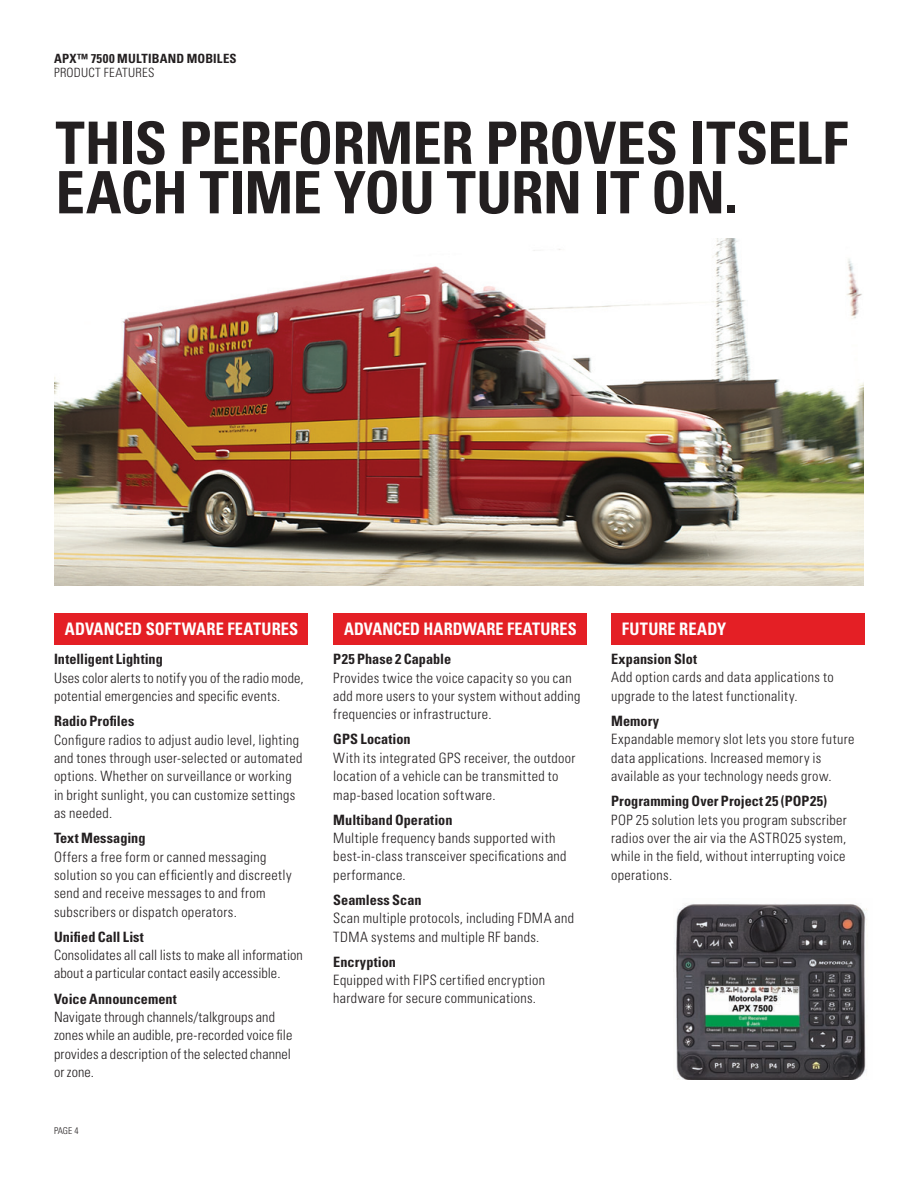
<style>
.page{position:relative;width:918px;height:1188px;background:#fff}
.page>*{position:absolute;margin:0;border:0;box-sizing:border-box;transform-origin:0 0}
.t1{font:700 condensed 58.5px/49.5px "Univers LT Std";letter-spacing:-.01em;color:#231f20}
.t2{font:700 condensed 17.25px "Univers LT Std";letter-spacing:.005em;color:#fff;scale:.95 1}
.t3{font:700 condensed 17.25px "Univers LT Std";letter-spacing:.005em;color:#fff;scale:.94 1}
.t4{font:300 condensed 14.25px/18.3px "Univers LT Std";letter-spacing:.02em;color:#231f20}
.t5{font:700 condensed 14.25px "Univers LT Std";color:#231f20}
.t6{font:700 condensed 12.75px "Univers LT Std";letter-spacing:.01em;color:#231f20}
.t7{font:300 condensed 12.75px "Univers LT Std";letter-spacing:.02em;color:#231f20}
.t8{font:300 condensed 9.3px "Univers LT Std";color:#231f20}
</style>
<div class="page">
<img style="left:676px;top:903px;width:191px;height:177px">
<div style="left:54px;top:614px;width:254px;height:31px;background:#e41f25"></div>
<div style="left:333px;top:614px;width:254px;height:31px;background:#e41f25"></div>
<div style="left:611px;top:614px;width:254px;height:31px;background:#e41f25"></div>
<img style="left:54px;top:238px;width:810px;height:348px">
<p class="t6" style="left:54px;top:51px;width:184px">APX™ 7500 MULTIBAND MOBILES</p>
<p class="t7" style="left:54px;top:65px;width:102px">PRODUCT FEATURES</p>
<h1 class="t1" style="left:56px;top:118px;width:794px">THIS PERFORMER PROVES ITSELF<br>EACH TIME YOU TURN IT ON.</h1>
<p class="t2" style="left:65px;top:619px;width:247px">ADVANCED SOFTWARE FEATURES</p>
<p class="t3" style="left:344px;top:619px;width:249px">ADVANCED HARDWARE FEATURES</p>
<p class="t2" style="left:622px;top:619px;width:112px">FUTURE READY</p>
<p class="t5" style="left:54px;top:651px;width:110px">Intelligent Lighting</p>
<p class="t4" style="left:54px;top:669px;width:251px">Uses color alerts to notify you of the radio mode, potential emergencies and specific events.</p>
<p class="t5" style="left:54px;top:712px;width:82px">Radio Profiles</p>
<p class="t4" style="left:54px;top:730px;width:250px">Configure radios to adjust audio level, lighting and tones through user-selected or automated options. Whether on surveillance or working in bright sunlight, you can customize settings as needed.</p>
<p class="t5" style="left:54px;top:829px;width:93px">Text Messaging</p>
<p class="t4" style="left:54px;top:847px;width:239px">Offers a free form or canned messaging solution so you can efficiently and discreetly send and receive messages to and from subscribers or dispatch operators.</p>
<p class="t5" style="left:54px;top:928px;width:91px">Unified Call List</p>
<p class="t4" style="left:54px;top:946px;width:250px">Consolidates all call lists to make all information about a particular contact easily accessible.</p>
<p class="t5" style="left:54px;top:990px;width:124px">Voice Announcement</p>
<p class="t4" style="left:54px;top:1008px;width:240px">Navigate through channels/talkgroups and zones while an audible, pre-recorded voice file provides a description of the selected channel or zone.</p>
<p class="t8" style="left:54px;top:1125px;width:26px">PAGE 4</p>
<p class="t5" style="left:333px;top:650px;width:119px">P25 Phase 2 Capable</p>
<p class="t4" style="left:333px;top:668px;width:249px">Provides twice the voice capacity so you can add more users to your system without adding frequencies or infrastructure.</p>
<p class="t5" style="left:333px;top:731px;width:79px">GPS Location</p>
<p class="t4" style="left:333px;top:749px;width:244px">With its integrated GPS receiver, the outdoor location of a vehicle can be transmitted to map-based location software.</p>
<p class="t5" style="left:333px;top:811px;width:121px">Multiband Operation</p>
<p class="t4" style="left:333px;top:829px;width:235px">Multiple frequency bands supported with best-in-class transceiver specifications and performance.</p>
<p class="t5" style="left:333px;top:891px;width:90px">Seamless Scan</p>
<p class="t4" style="left:333px;top:909px;width:242px">Scan multiple protocols, including FDMA and<br>TDMA systems and multiple RF bands.</p>
<p class="t5" style="left:333px;top:953px;width:64px">Encryption</p>
<p class="t4" style="left:333px;top:971px;width:213px">Equipped with FIPS certified encryption hardware for secure communications.</p>
<p class="t5" style="left:611px;top:650px;width:87px">Expansion Slot</p>
<p class="t4" style="left:611px;top:668px;width:224px">Add option cards and data applications to upgrade to the latest functionality.</p>
<p class="t5" style="left:611px;top:712px;width:50px">Memory</p>
<p class="t4" style="left:611px;top:730px;width:245px">Expandable memory slot lets you store future data applications. Increased memory is available as your technology needs grow.</p>
<p class="t5" style="left:611px;top:792px;width:218px">Programming Over Project 25 (POP25)</p>
<p class="t4" style="left:611px;top:810px;width:237px;text-align:justify">POP 25 solution lets you program subscriber radios over the air via the ASTRO25 system, while in the field, without interrupting voice operations.</p>
</div>
